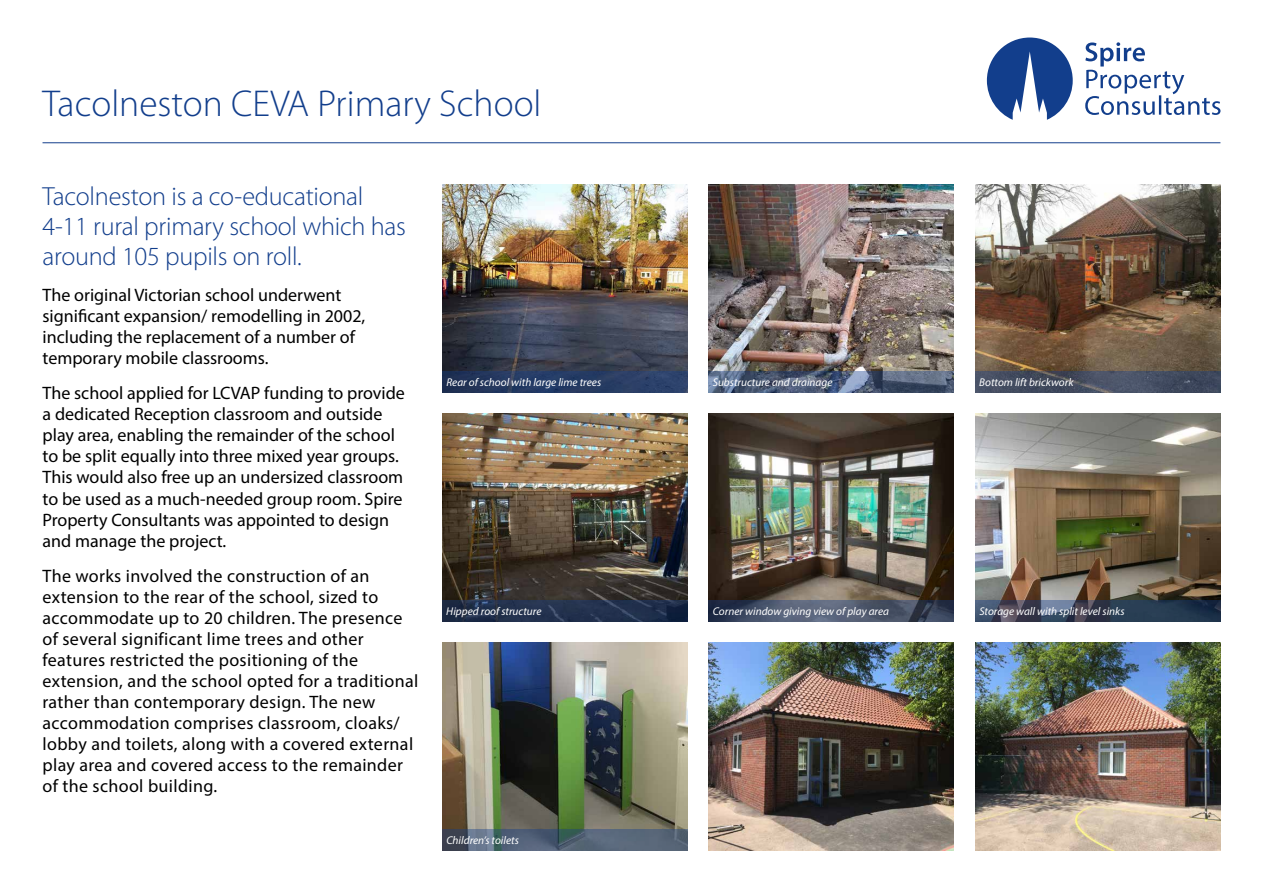
<style>
.page{position:relative;width:1263px;height:893px;background:#fff}
.page>*{position:absolute;margin:0;border:0;box-sizing:border-box;transform-origin:0 0}
.t1{font:300 37.5px "Myriad Pro";color:#123e8c}
.t2{font:300 26.25px/30px "Myriad Pro";letter-spacing:-.01em;color:#123e8c}
.t3{font:18px/21px "Myriad Pro";color:#000}
.t4{font:18px/21px "Myriad Pro";letter-spacing:.02em;color:#000}
.t5{font:italic 11.25px "Myriad Pro";color:#fff}
</style>
<div class="page">
<svg style="left:987px;top:38px;width:86px;height:82px"></svg>
<svg style="left:1085px;top:42px;width:135px;height:73px"></svg>
<hr style="left:43px;top:142px;width:1177px;height:1px;background:#123e8c">
<img style="left:708px;top:643px;width:246px;height:207px">
<img style="left:975px;top:643px;width:245px;height:207px">
<img style="left:975px;top:185px;width:245px;height:186px">
<img style="left:442px;top:414px;width:245px;height:186px">
<img style="left:975px;top:414px;width:245px;height:186px">
<img style="left:709px;top:414px;width:245px;height:186px">
<img style="left:442px;top:185px;width:245px;height:186px">
<img style="left:709px;top:185px;width:245px;height:186px">
<div style="left:442px;top:371px;width:245px;height:22px;background:linear-gradient(to right,#1f3258,#2e446d)"></div>
<svg style="left:442px;top:600px;width:245px;height:21px;background:#21304c"></svg>
<svg style="left:975px;top:600px;width:245px;height:21px;background:#364359"></svg>
<svg style="left:709px;top:600px;width:245px;height:21px;background:#465066"></svg>
<svg style="left:975px;top:371px;width:245px;height:22px;background:#454e61"></svg>
<svg style="left:709px;top:371px;width:245px;height:22px;background:#52617c"></svg>
<img style="left:442px;top:643px;width:245px;height:186px">
<svg style="left:442px;top:829px;width:245px;height:21px;background:#526173"></svg>
<h1 class="t1" style="left:43px;top:81px;width:501px">Tacolneston CEVA Primary School</h1>
<h2 class="t2" style="left:43px;top:181px;width:365px">Tacolneston is a co-educational<br>4-11 rural primary school which has around 105 pupils on roll.</h2>
<p class="t3" style="left:43px;top:284px;width:324px">The original Victorian school underwent significant expansion/ remodelling in 2002, including the replacement of a number of temporary mobile classrooms.</p>
<p class="t3" style="left:43px;top:383px;width:364px">The school applied for LCVAP funding to provide a dedicated Reception classroom and outside play area, enabling the remainder of the school to be split equally into three mixed year groups.<br>This would also free up an undersized classroom to be used as a much-needed group room. Spire Property Consultants was appointed to design and manage the project.</p>
<p class="t4" style="left:43px;top:566px;width:377px">The works involved the construction of an extension to the rear of the school, sized to accommodate up to 20 children. The presence of several significant lime trees and other features restricted the positioning of the extension, and the school opted for a traditional rather than contemporary design. The new accommodation comprises classroom, cloaks/ lobby and toilets, along with a covered external play area and covered access to the remainder of the school building.</p>
<p class="t5" style="left:446px;top:375px;width:156px">Rear of school with large lime trees</p>
<p class="t5" style="left:713px;top:375px;width:121px">Substructure and drainage</p>
<p class="t5" style="left:979px;top:375px;width:96px">Bottom lift brickwork</p>
<p class="t5" style="left:446px;top:604px;width:97px">Hipped roof structure</p>
<p class="t5" style="left:713px;top:604px;width:178px">Corner window giving view of play area</p>
<p class="t5" style="left:979px;top:604px;width:147px">Storage wall with split level sinks</p>
<p class="t5" style="left:446px;top:833px;width:74px">Children’s toilets</p>
</div>
